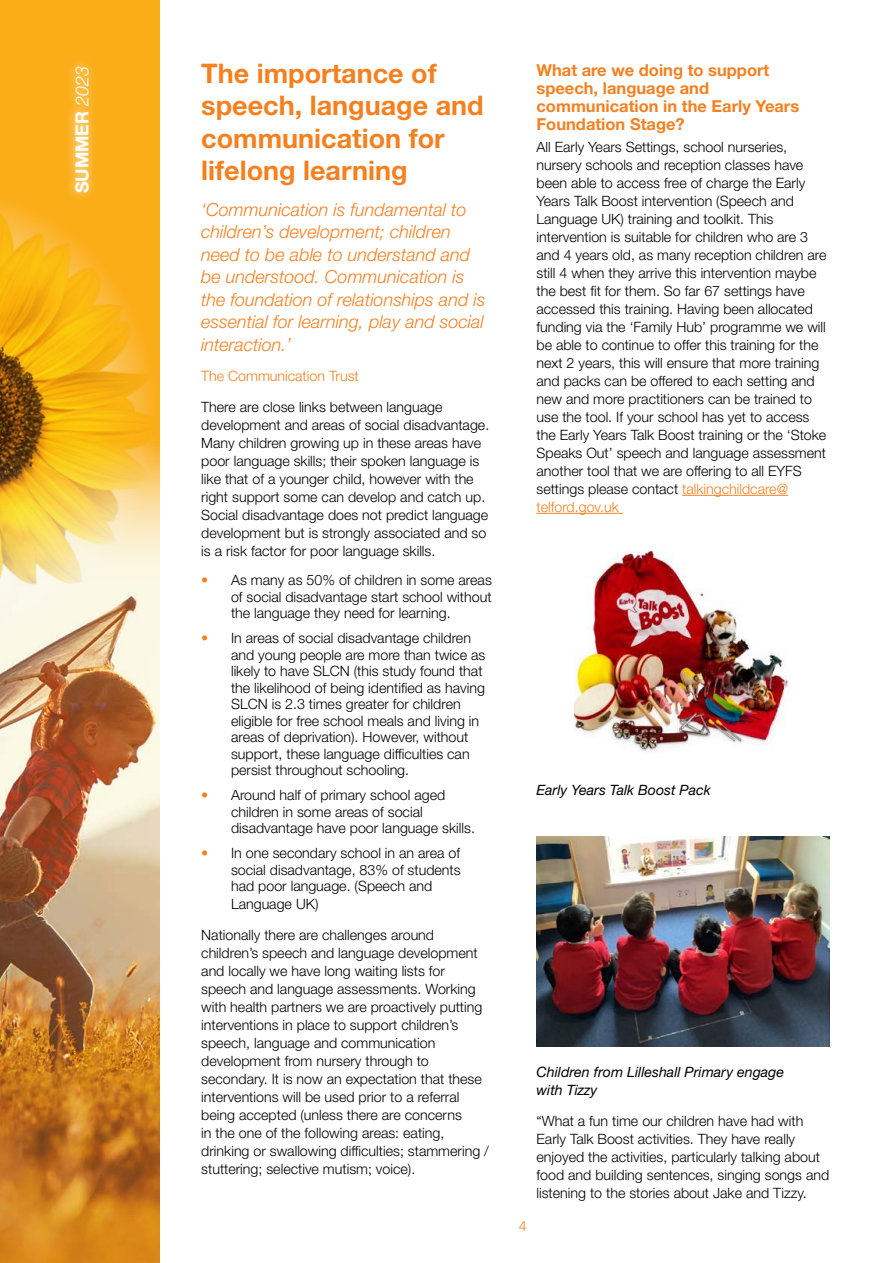
<style>
.page{position:relative;width:893px;height:1263px;background:#fff}
.page>*{position:absolute;margin:0;border:0;box-sizing:border-box;transform-origin:0 0}
.body{font:700 27px/32.4px "Helvetica Neue LT Std";color:#f58020}
.Quote_highlight{font:italic 300 18px/22.5px "Helvetica Neue LT Std";color:#f58020}
.t1{font:700 18px "Helvetica Neue LT Std";color:#fff}
.Subheading{font:700 16.5px/18px "Helvetica Neue LT Std";color:#f58020}
.body-2{font:300 14.25px/18px "Helvetica Neue LT Std";color:#000}
.body-3{font:italic 14.25px/18px "Helvetica Neue LT Std";color:#000}
.Quote_highlight-2{font:300 14.25px "Helvetica Neue LT Std";color:#f58020}
.s1{font-weight:300;font-style:italic}
.s2{color:#f58020}
</style>
<div class="page">
<div style="left:0;top:0;width:160px;height:1263px;background:#fbad18"></div>
<img style="left:0;top:653px;width:160px;height:610px">
<div style="left:65px;top:57px;width:33px;height:145px;background:#fff;opacity:.75"></div>
<img style="left:0;top:190px;width:160px;height:463px">
<hr style="left:682px;top:495px;width:106px;height:1px;background:#f58020">
<hr style="left:536px;top:513px;width:87px;height:1px;background:#f58020">
<img style="left:575px;top:551px;width:214px;height:200px">
<img style="left:536px;top:836px;width:293px;height:210px">
<p class="t1" style="left:71px;top:193px;width:129px;rotate:-90deg">SUMMER <span class="s1">2023</span></p>
<p class="body" style="left:201px;top:57px;width:284px">The importance of speech, language and communication for lifelong learning</p>
<p class="Quote_highlight" style="left:201px;top:198px;width:286px">‘Communication is fundamental to children’s development; children need to be able to understand and be understood. Communication is the foundation of relationships and is essential for learning, play and social interaction.’</p>
<p class="Quote_highlight-2" style="left:201px;top:367px;width:159px">The Communication Trust</p>
<p class="body-2" style="left:201px;top:398px;width:289px">There are close links between language development and areas of social disadvantage.<br>Many children growing up in these areas have poor language skills; their spoken language is like that of a younger child, however with the right support some can develop and catch up.<br>Social disadvantage does not predict language development but is strongly associated and so is a risk factor for poor language skills.</p>
<p class="body-2" style="left:231px;top:572px;width:262px;line-height:16.5px;text-align:justify;text-indent:-30px"><span class="s2">•</span> As many as 50% of children in some areas of social disadvantage start school without the language they need for learning.</p>
<p class="body-2" style="left:231px;top:630px;width:256px;line-height:16.5px;text-indent:-30px"><span class="s2">•</span> In areas of social disadvantage children and young people are more than twice as likely to have SLCN (this study found that the likelihood of being identified as having SLCN is 2.3 times greater for children eligible for free school meals and living in areas of deprivation). However, without support, these language difficulties can persist throughout schooling.</p>
<p class="body-2" style="left:231px;top:787px;width:245px;line-height:16.5px;text-indent:-30px"><span class="s2">•</span> Around half of primary school aged children in some areas of social disadvantage have poor language skills.</p>
<p class="body-2" style="left:231px;top:845px;width:231px;line-height:16.5px;text-align:justify;text-indent:-30px"><span class="s2">•</span> In one secondary school in an area of social disadvantage, 83% of students had poor language. (Speech and</p>
<p class="body-2" style="left:231px;top:895px;width:89px">Language UK)</p>
<p class="body-2" style="left:201px;top:926px;width:289px">Nationally there are challenges around children’s speech and language development and locally we have long waiting lists for speech and language assessments. Working with health partners we are proactively putting interventions in place to support children’s speech, language and communication development from nursery through to secondary. It is now an expectation that these interventions will be used prior to a referral being accepted (unless there are concerns<br>in the one of the following areas: eating, drinking or swallowing difficulties; stammering / stuttering; selective mutism; voice).</p>
<p class="Subheading" style="left:536px;top:60px;width:264px">What are we doing to support speech, language and communication in the Early Years<br>Foundation Stage?</p>
<p class="body-2" style="left:536px;top:137px;width:291px">All Early Years Settings, school nurseries, nursery schools and reception classes have been able to access free of charge the Early Years Talk Boost intervention (Speech and Language UK) training and toolkit. This intervention is suitable for children who are 3 and 4 years old, as many reception children are still 4 when they arrive this intervention maybe the best fit for them. So far 67 settings have accessed this training. Having been allocated funding via the ‘Family Hub’ programme we will be able to continue to offer this training for the next 2 years, this will ensure that more training and packs can be offered to each setting and new and more practitioners can be trained to use the tool. If your school has yet to access the Early Years Talk Boost training or the ‘Stoke Speaks Out’ speech and language assessment another tool that we are offering to all EYFS settings please contact <span class="s2">talkingchildcare@ telford.gov.uk</span></p>
<p class="body-3" style="left:536px;top:780px;width:176px">Early Years Talk Boost Pack</p>
<p class="Quote_highlight-2" style="left:519px;top:1217px;width:9px">4</p>
<p class="body-3" style="left:536px;top:1063px;width:249px">Children from Lilleshall Primary engage with Tizzy</p>
<p class="body-2" style="left:536px;top:1112px;width:294px">“What a fun time our children have had with Early Talk Boost activities. They have really enjoyed the activities, particularly talking about food and building sentences, singing songs and listening to the stories about Jake and Tizzy.</p>
</div>
